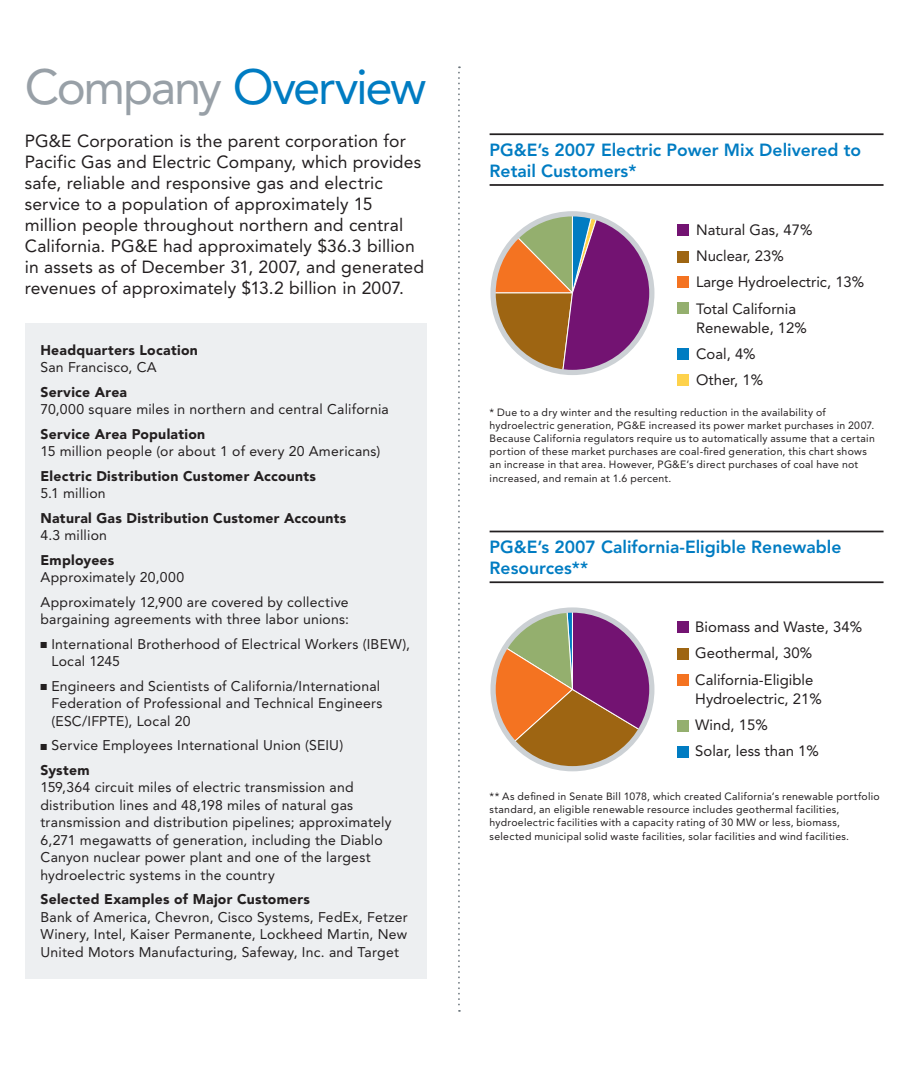
<style>
.page{position:relative;width:914px;height:1071px;background:#fff}
.page>*{position:absolute;margin:0;border:0;box-sizing:border-box;transform-origin:0 0}
.t1{font:49px "Avenir";letter-spacing:-.045em;color:#007cc2}
.t2{font:17.5px/21px "Avenir";letter-spacing:.005em;color:#231f20}
.t3{font:800 17.5px/21px "Avenir";color:#007cc2}
.t4{font:14.88px/26.2px "Avenir";color:#231f20}
.t5{font:14px/17.5px "Avenir";letter-spacing:.015em;color:#231f20}
.t6{font:900 14px "Avenir";letter-spacing:.02em;color:#231f20}
.t7{font:10.5px/13.1px "Avenir";letter-spacing:.025em;color:#231f20}
.s1{color:#98a0a7}
.s2{font-weight:900}
</style>
<div class="page">
<hr style="left:489px;top:133px;width:394px;height:2px;background:#231f20">
<hr style="left:489px;top:184px;width:394px;height:2px;background:#231f20">
<hr style="left:489px;top:531px;width:394px;height:1px;background:#231f20">
<hr style="left:489px;top:581px;width:394px;height:2px;background:#231f20">
<div style="left:676px;top:349px;width:12px;height:11px;background:#007cc2"></div>
<div style="left:676px;top:375px;width:12px;height:11px;background:#fed24c"></div>
<div style="left:676px;top:303px;width:12px;height:11px;background:#94af6e"></div>
<div style="left:676px;top:277px;width:12px;height:11px;background:#f47321"></div>
<div style="left:676px;top:251px;width:12px;height:11px;background:#9e6512"></div>
<div style="left:676px;top:225px;width:12px;height:11px;background:#731372"></div>
<svg style="left:496px;top:213px;width:159px;height:162px"></svg>
<div style="left:490px;top:211px;width:164px;height:164px;border:5px solid #ccd1d5;border-radius:50%"></div>
<div style="left:676px;top:746px;width:12px;height:11px;background:#007cc2"></div>
<div style="left:676px;top:720px;width:12px;height:11px;background:#94af6e"></div>
<div style="left:676px;top:674px;width:12px;height:11px;background:#f47321"></div>
<div style="left:676px;top:648px;width:12px;height:11px;background:#9e6512"></div>
<div style="left:676px;top:621px;width:12px;height:11px;background:#731372"></div>
<svg style="left:496px;top:613px;width:156px;height:159px"></svg>
<div style="left:490px;top:607px;width:164px;height:164px;border:5px solid #ccd1d5;border-radius:50%"></div>
<div style="left:25px;top:323px;width:401px;height:656px;background:#edeff1"></div>
<svg style="left:458px;top:66px;width:2px;height:946px"></svg>
<h1 class="t1" style="left:25px;top:58px;width:403px"><span class="s1">Company</span> Overview</h1>
<p class="t2" style="left:25px;top:131px;width:401px">PG&amp;E Corporation is the parent corporation for Pacific Gas and Electric Company, which provides safe, reliable and responsive gas and electric service to a population of approximately 15 million people throughout northern and central California. PG&amp;E had approximately $36.3 billion in assets as of December 31, 2007, and generated revenues of approximately $13.2 billion in 2007.</p>
<p class="t3" style="left:489px;top:139px;width:373px">PG&amp;E’s 2007 Electric Power Mix Delivered to<br>Retail Customers*</p>
<p class="t4" style="left:696px;top:217px;width:170px">Natural Gas, 47%<br>Nuclear, 23%<br>Large Hydroelectric, 13%<br>Total California</p>
<p class="t4" style="left:696px;top:315px;width:112px">Renewable, 12%<br>Coal, 4%<br>Other, 1%</p>
<p class="t6" style="left:40px;top:342px;width:159px">Headquarters Location</p>
<p class="t5" style="left:40px;top:359px;width:118px">San Francisco, CA</p>
<p class="t6" style="left:40px;top:384px;width:88px">Service Area</p>
<p class="t5" style="left:40px;top:401px;width:350px">70,000 square miles in northern and central California</p>
<p class="t6" style="left:40px;top:426px;width:166px">Service Area Population</p>
<p class="t5" style="left:40px;top:443px;width:341px">15 million people (or about 1 of every 20 Americans)</p>
<p class="t6" style="left:40px;top:468px;width:277px">Electric Distribution Customer Accounts</p>
<p class="t5" style="left:40px;top:485px;width:67px">5.1 million</p>
<p class="t6" style="left:40px;top:510px;width:307px">Natural Gas Distribution Customer Accounts</p>
<p class="t5" style="left:40px;top:527px;width:68px">4.3 million</p>
<p class="t6" style="left:40px;top:552px;width:75px">Employees</p>
<p class="t5" style="left:40px;top:565px;width:309px;line-height:24.5px">Approximately 20,000<br>Approximately 12,900 are covered by collective</p>
<p class="t5" style="left:40px;top:611px;width:310px">bargaining agreements with three labor unions:</p>
<p class="t5" style="left:51px;top:635px;width:360px;text-indent:-11px">■ International Brotherhood of Electrical Workers (IBEW),<br>Local 1245</p>
<p class="t5" style="left:51px;top:677px;width:332px;text-indent:-11px">■ Engineers and Scientists of California/International<br>Federation of Professional and Technical Engineers (ESC/IFPTE), Local 20</p>
<p class="t5" style="left:40px;top:733px;width:304px;line-height:24.5px">■ Service Employees International Union (SEIU)<br><span class="s2">System</span></p>
<p class="t5" style="left:40px;top:779px;width:352px">159,364 circuit miles of electric transmission and distribution lines and 48,198 miles of natural gas transmission and distribution pipelines; approximately 6,271 megawatts of generation, including the Diablo Canyon nuclear power plant and one of the largest hydroelectric systems in the country</p>
<p class="t6" style="left:40px;top:891px;width:271px">Selected Examples of Major Customers</p>
<p class="t5" style="left:40px;top:908px;width:369px;text-align:justify">Bank of America, Chevron, Cisco Systems, FedEx, Fetzer Winery, Intel, Kaiser Permanente, Lockheed Martin, New United Motors Manufacturing, Safeway, Inc. and Target</p>
<p class="t7" style="left:489px;top:406px;width:387px">* Due to a dry winter and the resulting reduction in the availability of hydroelectric generation, PG&amp;E increased its power market purchases in 2007.<br>Because California regulators require us to automatically assume that a certain portion of these market purchases are coal-fired generation, this chart shows an increase in that area. However, PG&amp;E’s direct purchases of coal have not increased, and remain at 1.6 percent.</p>
<p class="t3" style="left:489px;top:537px;width:353px">PG&amp;E’s 2007 California-Eligible Renewable<br>Resources**</p>
<p class="t4" style="left:695px;top:614px;width:168px">Biomass and Waste, 34%<br>Geothermal, 30%<br>California-Eligible</p>
<p class="t4" style="left:695px;top:686px;width:128px">Hydroelectric, 21%<br>Wind, 15%<br>Solar, less than 1%</p>
<p class="t7" style="left:489px;top:790px;width:392px">** As defined in Senate Bill 1078, which created California’s renewable portfolio standard, an eligible renewable resource includes geothermal facilities, hydroelectric facilities with a capacity rating of 30 MW or less, biomass, selected municipal solid waste facilities, solar facilities and wind facilities.</p>
</div>
